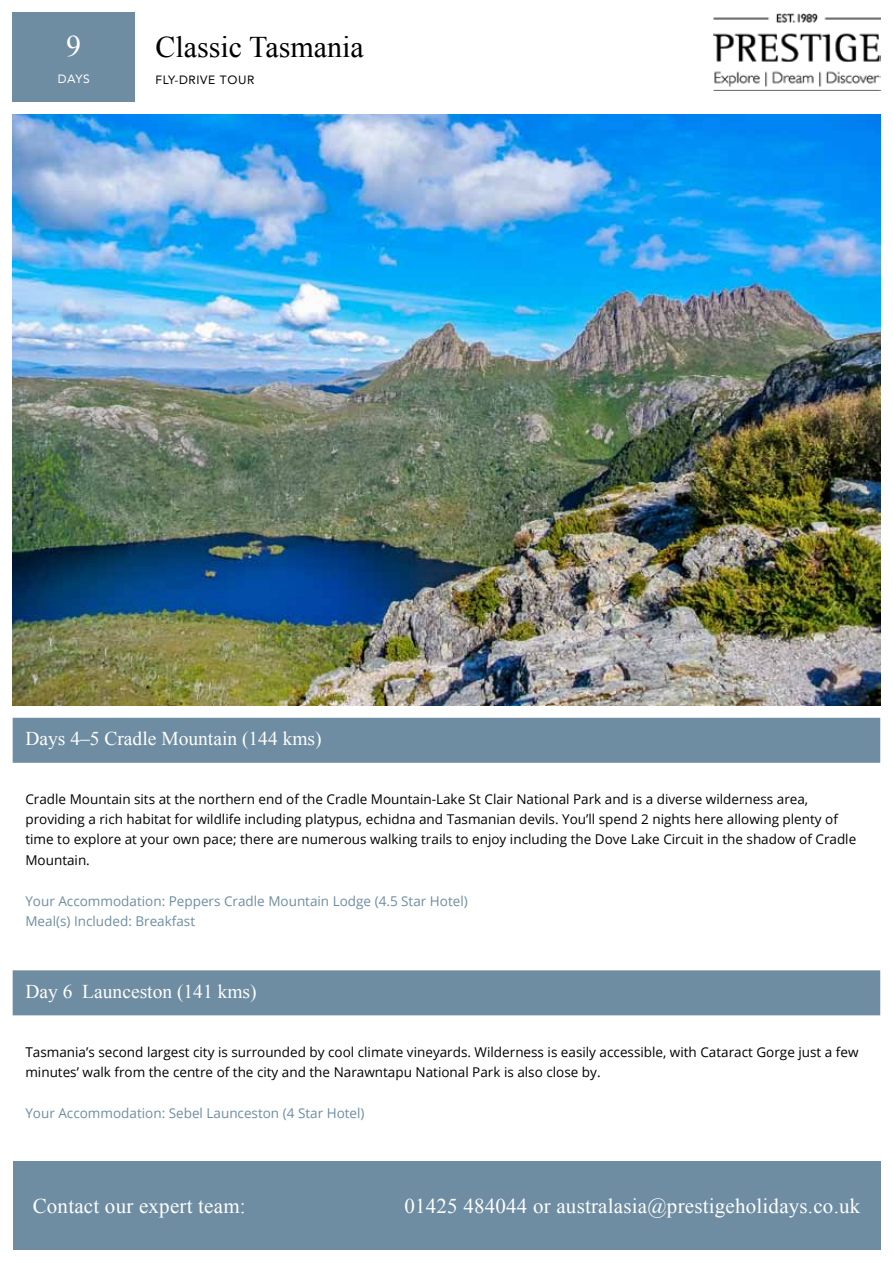
<style>
.page{position:relative;width:893px;height:1263px;background:#fff}
.page>*{position:absolute;margin:0;border:0;box-sizing:border-box;transform-origin:0 0}
.t1{font:30px "Times New Roman";color:#000}
.t2{font:30px "Times New Roman";color:#fff}
.t3{font:21px "Times New Roman";letter-spacing:.01em;color:#fff}
.Heading_Day___Locati{font:19.5px "Times New Roman";color:#fff}
.Body_Text{font:13.5px/20.2px "Open Sans";color:#000}
.Hotel_Choices{font:13.5px/20.2px "Open Sans";color:#6e8da2}
.t4{font:12px "Avenir";letter-spacing:.05em;color:#000}
.t5{font:12px "Avenir";color:#fff}
</style>
<div class="page">
<div style="left:13px;top:1161px;width:867px;height:89px;background:#6e8da2"></div>
<img style="left:714px;top:13px;width:166px;height:78px">
<div style="left:13px;top:13px;width:122px;height:89px;background:#6e8da2"></div>
<div style="left:13px;top:718px;width:867px;height:45px;background:#6e8da2"></div>
<div style="left:13px;top:970px;width:867px;height:45px;background:#6e8da2"></div>
<img style="left:13px;top:115px;width:867px;height:590px">
<h1 class="t2" style="left:66px;top:26px;width:16px">9</h1>
<p class="t5" style="left:58px;top:69px;width:34px">DAYS</p>
<h1 class="t1" style="left:156px;top:27px;width:210px">Classic Tasmania</h1>
<p class="t4" style="left:156px;top:70px;width:100px">FLY-DRIVE TOUR</p>
<p class="Heading_Day___Locati" style="left:25px;top:726px;width:298px">Days 4–5 Cradle Mountain (144 kms)</p>
<p class="Body_Text" style="left:25px;top:788px;width:832px">Cradle Mountain sits at the northern end of the Cradle Mountain-Lake St Clair National Park and is a diverse wilderness area, providing a rich habitat for wildlife including platypus, echidna and Tasmanian devils. You’ll spend 2 nights here allowing plenty of time to explore at your own pace; there are numerous walking trails to enjoy including the Dove Lake Circuit in the shadow of Cradle Mountain.</p>
<p class="Hotel_Choices" style="left:25px;top:891px;width:444px">Your Accommodation: Peppers Cradle Mountain Lodge (4.5 Star Hotel)<br>Meal(s) Included: Breakfast</p>
<p class="Heading_Day___Locati" style="left:25px;top:978px;width:233px">Day 6 Launceston (141 kms)</p>
<p class="Body_Text" style="left:25px;top:1041px;width:835px">Tasmania’s second largest city is surrounded by cool climate vineyards. Wilderness is easily accessible, with Cataract Gorge just a few minutes’ walk from the centre of the city and the Narawntapu National Park is also close by.</p>
<p class="Hotel_Choices" style="left:25px;top:1103px;width:341px">Your Accommodation: Sebel Launceston (4 Star Hotel)</p>
<h2 class="t3" style="left:33px;top:1192px;width:215px">Contact our expert team:</h2>
<h2 class="t3" style="left:404px;top:1192px;width:457px">01425 484044 or australasia@prestigeholidays.co.uk</h2>
</div>
